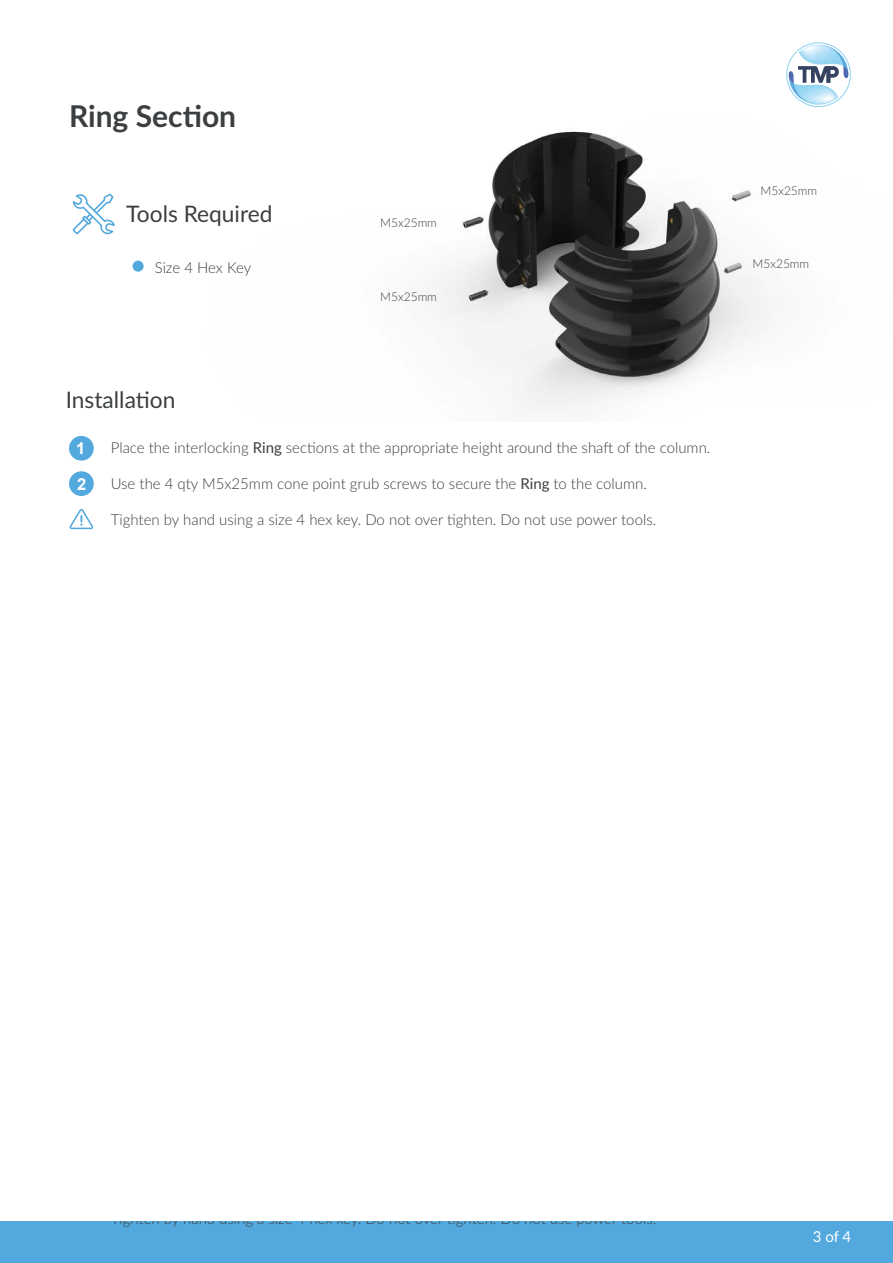
<style>
.page{position:relative;width:893px;height:1263px;background:#fff}
.page>*{position:absolute;margin:0;border:0;box-sizing:border-box;transform-origin:0 0}
.t1{font:700 30px "Lato";color:#3c3f41}
.t2{font:22.8px "Lato";color:#3c3f41}
.t3{font:700 16.5px "Arial";color:#fff}
.t4{font:300 15px "Lato";color:#3c3f41}
.t5{font:15px "Lato";color:#fff}
.t6{font:300 12px "Lato";color:#3c3f41}
.s1{font-weight:400}
</style>
<div class="page">
<div style="left:0;top:1220px;width:893px;height:43px;background:#53a9de"></div>
<div style="left:787px;top:43px;width:63px;height:64px;border:1px solid #8ad2f3;border-radius:50%"></div>
<svg style="left:789px;top:44px;width:59px;height:57px"></svg>
<img style="left:794px;top:84px;width:44px;height:21px">
<img style="left:799px;top:45px;width:44px;height:21px">
<img style="left:434px;top:131px;width:334px;height:279px">
<div style="left:133px;top:261px;width:11px;height:11px;background:#53a9de;border-radius:50%"></div>
<svg style="left:73px;top:193px;width:42px;height:41px"></svg>
<div style="left:69px;top:471px;width:25px;height:25px;background:#53a9de;border-radius:50%"></div>
<div style="left:69px;top:436px;width:25px;height:25px;background:#53a9de;border-radius:50%"></div>
<svg style="left:70px;top:509px;width:23px;height:20px"></svg>
<div style="left:0;top:557px;width:893px;height:664px;background:#fff"></div>
<h1 class="t1" style="left:69px;top:94px;width:169px">Ring Section</h1>
<h2 class="t2" style="left:126px;top:197px;width:148px">Tools Required</h2>
<p class="t4" style="left:155px;top:257px;width:98px">Size 4 Hex Key</p>
<p class="t6" style="left:380px;top:214px;width:58px">M5x25mm</p>
<p class="t6" style="left:380px;top:288px;width:58px">M5x25mm</p>
<h2 class="t2" style="left:66px;top:383px;width:111px">Installation</h2>
<p class="t4" style="left:111px;top:437px;width:601px">Place the interlocking <span class="s1">Ring</span> sections at the appropriate height around the shaft of the column.</p>
<p class="t4" style="left:111px;top:473px;width:538px">Use the 4 qty M5x25mm cone point grub screws to secure the <span class="s1">Ring</span> to the column.</p>
<p class="t4" style="left:111px;top:509px;width:547px">Tighten by hand using a size 4 hex key. Do not over tighten. Do not use power tools.</p>
<p class="t3" style="left:76px;top:438px;width:11px">1</p>
<p class="t3" style="left:77px;top:473px;width:11px">2</p>
<p class="t6" style="left:760px;top:183px;width:58px">M5x25mm</p>
<p class="t6" style="left:753px;top:255px;width:58px">M5x25mm</p>
<p class="t4" style="left:111px;top:1208px;width:547px">Tighten by hand using a size 4 hex key. Do not over tighten. Do not use power tools.</p>
<p class="t5" style="left:813px;top:1225px;width:40px">3 of 4</p>
</div>
